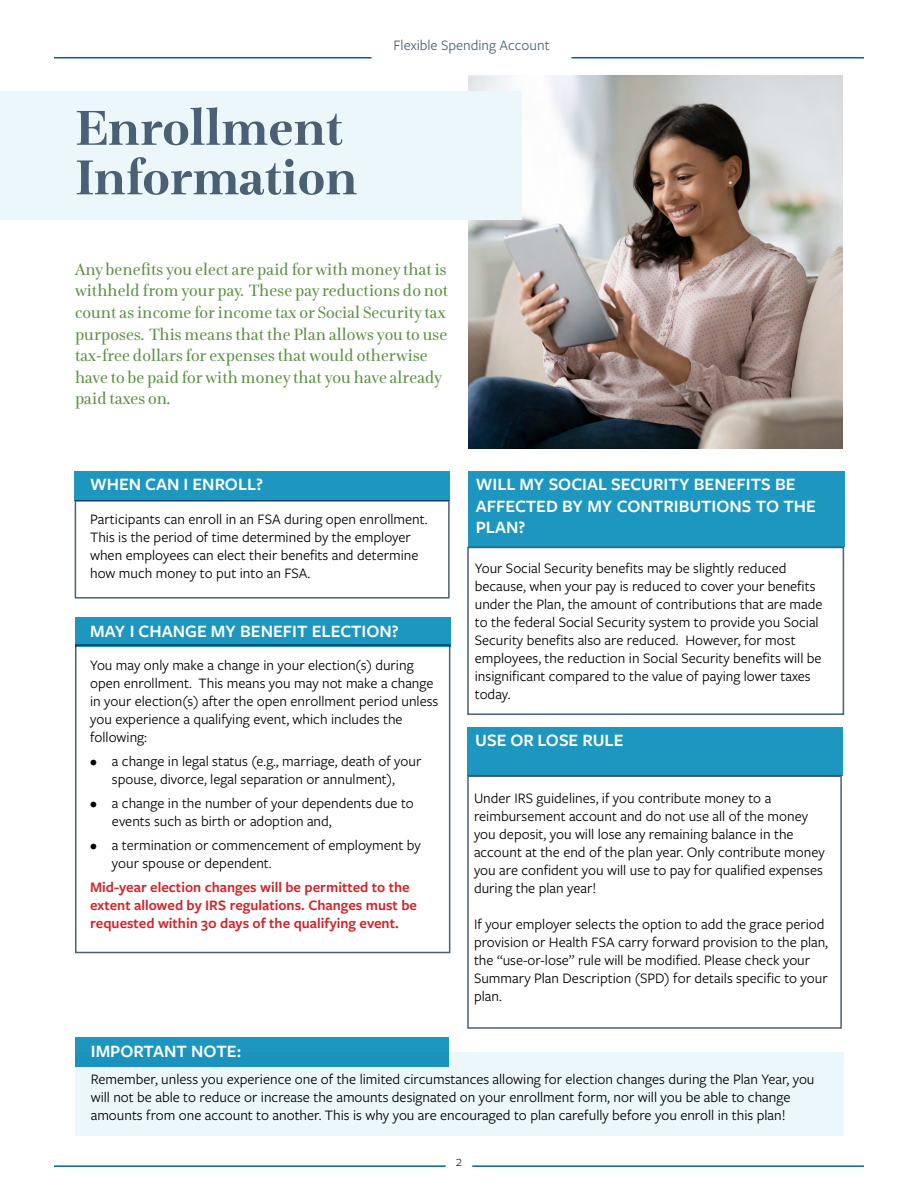
<style>
.page{position:relative;width:918px;height:1188px;background:#fff}
.page>*{position:absolute;margin:0;border:0;box-sizing:border-box;transform-origin:0 0}
.t1{font:700 54px/49.5px "Lavigne Display";color:#4b6073}
.t2{font:18px/21.6px "Lavigne Display";color:#5d9143}
.t3{font:600 18px/21.6px "Freight Sans Pro";color:#fff}
.t4{font:15px/18px "Freight Sans Pro";color:#000}
.t5{font:600 15px/18px "Freight Sans Pro";color:#d2232a}
.t6{font:15px "Freight Sans Pro";color:#4b6073}
.t7{font:300 15px "Freight Sans Pro";color:#000}
</style>
<div class="page">
<img style="left:468px;top:75px;width:374px;height:373px">
<hr style="left:54px;top:57px;width:318px;height:1px;background:#03658c">
<hr style="left:54px;top:1165px;width:392px;height:2px;background:#03658c">
<hr style="left:572px;top:57px;width:292px;height:1px;background:#03658c">
<hr style="left:472px;top:1165px;width:392px;height:2px;background:#03658c">
<div style="left:75px;top:500px;width:375px;height:99px;border:2px solid #4b6073"></div>
<div style="left:467px;top:547px;width:377px;height:168px;border:2px solid #4b6073"></div>
<div style="left:468px;top:471px;width:376px;height:76px;background:#1d97bf"></div>
<div style="left:75px;top:644px;width:375px;height:309px;border:2px solid #4b6073"></div>
<div style="left:75px;top:618px;width:375px;height:29px;background:#1d97bf"></div>
<div style="left:468px;top:727px;width:375px;height:49px;background:#1d97bf"></div>
<div style="left:467px;top:776px;width:375px;height:253px;border:2px solid #4b6073"></div>
<div style="left:75px;top:1038px;width:374px;height:29px;background:#1d97bf"></div>
<div style="left:75px;top:1052px;width:769px;height:84px;background:#ebf7fb"></div>
<div style="left:0;top:91px;width:522px;height:129px;background:#ebf7fb"></div>
<div style="left:75px;top:471px;width:375px;height:29px;background:#1d97bf"></div>
<h1 class="t1" style="left:75px;top:104px;width:284px">Enrollment<br>Information</h1>
<p class="t6" style="left:393px;top:35px;width:158px">Flexible Spending Account</p>
<p class="t2" style="left:75px;top:259px;width:375px">Any benefits you elect are paid for with money that is withheld from your pay. These pay reductions do not count as income for income tax or Social Security tax purposes. This means that the Plan allows you to use tax-free dollars for expenses that would otherwise have to be paid for with money that you have already paid taxes on.</p>
<p class="t3" style="left:90px;top:473px;width:174px">WHEN CAN I ENROLL?</p>
<p class="t4" style="left:90px;top:509px;width:339px">Participants can enroll in an FSA during open enrollment.<br>This is the period of time determined by the employer when employees can elect their benefits and determine how much money to put into an FSA.</p>
<p class="t3" style="left:90px;top:619px;width:310px">MAY I CHANGE MY BENEFIT ELECTION?</p>
<p class="t4" style="left:90px;top:656px;width:350px">You may only make a change in your election(s) during open enrollment. This means you may not make a change in your election(s) after the open enrollment period unless you experience a qualifying event, which includes the following:</p>
<p class="t4" style="left:90px;top:752px;width:333px;text-align:center">• a change in legal status (e.g., marriage, death of your spouse, divorce, legal separation or annulment),</p>
<p class="t4" style="left:112px;top:794px;width:303px;text-indent:-22px">• a change in the number of your dependents due to events such as birth or adoption and,</p>
<p class="t4" style="left:112px;top:836px;width:310px;text-indent:-22px">• a termination or commencement of employment by your spouse or dependent.</p>
<p class="t5" style="left:90px;top:878px;width:328px">Mid-year election changes will be permitted to the extent allowed by IRS regulations. Changes must be requested within 30 days of the qualifying event.</p>
<p class="t3" style="left:476px;top:473px;width:342px">WILL MY SOCIAL SECURITY BENEFITS BE<br>AFFECTED BY MY CONTRIBUTIONS TO THE<br>PLAN?</p>
<p class="t4" style="left:475px;top:558px;width:349px">Your Social Security benefits may be slightly reduced because, when your pay is reduced to cover your benefits under the Plan, the amount of contributions that are made to the federal Social Security system to provide you Social Security benefits also are reduced. However, for most employees, the reduction in Social Security benefits will be insignificant compared to the value of paying lower taxes today.</p>
<p class="t3" style="left:475px;top:728px;width:150px">USE OR LOSE RULE</p>
<p class="t4" style="left:474px;top:788px;width:352px">Under IRS guidelines, if you contribute money to a reimbursement account and do not use all of the money you deposit, you will lose any remaining balance in the account at the end of the plan year. Only contribute money you are confident you will use to pay for qualified expenses during the plan year!</p>
<p class="t4" style="left:474px;top:914px;width:356px">If your employer selects the option to add the grace period provision or Health FSA carry forward provision to the plan, the “use-or-lose” rule will be modified. Please check your Summary Plan Description (SPD) for details specific to your plan.</p>
<p class="t3" style="left:91px;top:1040px;width:152px">IMPORTANT NOTE:</p>
<p class="t4" style="left:91px;top:1070px;width:725px">Remember, unless you experience one of the limited circumstances allowing for election changes during the Plan Year, you will not be able to reduce or increase the amounts designated on your enrollment form, nor will you be able to change amounts from one account to another. This is why you are encouraged to plan carefully before you enroll in this plan!</p>
<p class="t7" style="left:456px;top:1151px;width:8px">2</p>
</div>
